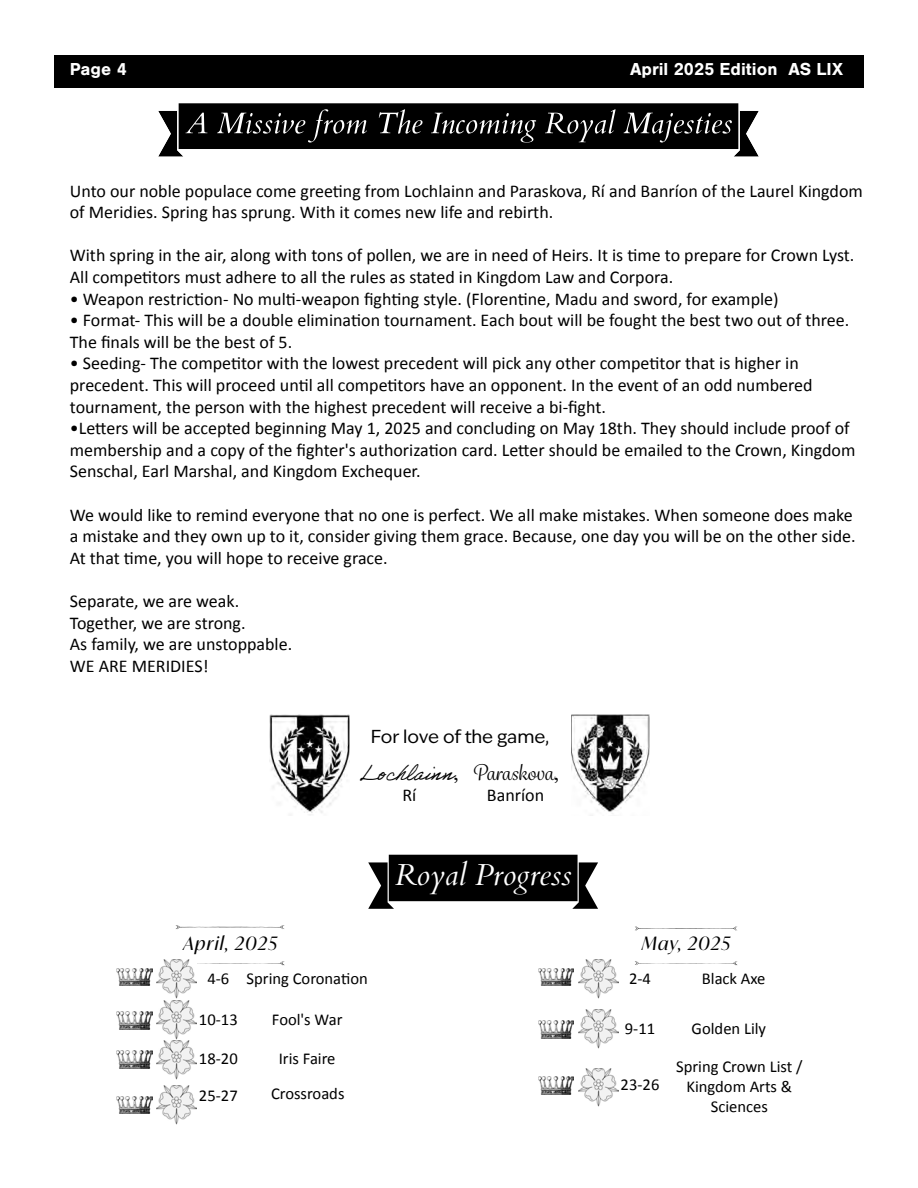
<style>
.page{position:relative;width:918px;height:1188px;background:#fff}
.page>*{position:absolute;margin:0;border:0;box-sizing:border-box;transform-origin:0 0}
.t1{font:italic 30.45px "Cardo";color:#fff}
.t2{font:21px "Adobe Handwriting Ernie";color:#000}
.t3{font:21px "Grafolita Script";color:#000}
.t4{font:italic 18.45px "Ivy Mode";letter-spacing:.07em;color:#000}
.t5{font:18px/21.6px "Calibri";color:#000}
.t6{font:700 18px "Nimbus San";color:#fff}
.t7{font:18px "Ivy Epic";letter-spacing:-.01em;color:#000}
.t8{font:16.65px/20.2px "Calibri";color:#000;text-align:center}
.s1{font-family:"Garamond ATF Subhead";font-weight:700;font-size:18px}
</style>
<div class="page">
<div style="left:54px;top:55px;width:810px;height:32px;background:#000"></div>
<svg style="left:178px;top:103px;width:561px;height:46px;background:#191919"></svg>
<svg style="left:368px;top:855px;width:230px;height:54px"></svg>
<img style="left:269px;top:714px;width:81px;height:101px">
<svg style="left:176px;top:925px;width:108px;height:40px"></svg>
<svg style="left:635px;top:926px;width:102px;height:39px"></svg>
<img style="left:156px;top:960px;width:41px;height:39px">
<img style="left:578px;top:960px;width:41px;height:39px">
<img style="left:538px;top:968px;width:35px;height:18px">
<img style="left:117px;top:968px;width:35px;height:18px">
<img style="left:117px;top:1012px;width:35px;height:17px">
<img style="left:156px;top:1001px;width:41px;height:79px">
<img style="left:117px;top:1051px;width:35px;height:17px">
<img style="left:538px;top:1021px;width:35px;height:17px">
<img style="left:578px;top:1009px;width:41px;height:40px">
<img style="left:117px;top:1096px;width:35px;height:18px">
<img style="left:156px;top:1085px;width:41px;height:40px">
<img style="left:538px;top:1077px;width:35px;height:17px">
<img style="left:578px;top:1068px;width:41px;height:39px">
<img style="left:571px;top:714px;width:79px;height:102px">
<p class="t6" style="left:70px;top:59px;width:58px">Page 4</p>
<p class="t6" style="left:630px;top:59px;width:214px">April 2025 Edition AS LIX</p>
<p class="t5" style="left:70px;top:179px;width:795px">Unto our noble populace come greeting from Lochlainn and Paraskova, Rí and Banríon of the Laurel Kingdom of Meridies. Spring has sprung. With it comes new life and rebirth.</p>
<p class="t5" style="left:70px;top:244px;width:786px">With spring in the air, along with tons of pollen, we are in need of Heirs. It is time to prepare for Crown Lyst.<br>All competitors must adhere to all the rules as stated in Kingdom Law and Corpora.</p>
<p class="t5" style="left:70px;top:287px;width:710px">• Weapon restriction- No multi-weapon fighting style. (Florentine, Madu and sword, for example)</p>
<p class="t5" style="left:70px;top:309px;width:781px">• Format- This will be a double elimination tournament. Each bout will be fought the best two out of three.<br>The finals will be the best of 5.</p>
<p class="t5" style="left:70px;top:352px;width:744px">• Seeding- The competitor with the lowest precedent will pick any other competitor that is higher in precedent. This will proceed until all competitors have an opponent. In the event of an odd numbered tournament, the person with the highest precedent will receive a bi-fight.</p>
<p class="t5" style="left:70px;top:417px;width:787px">•Letters will be accepted beginning May 1, 2025 and concluding on May 18th. They should include proof of membership and a copy of the fighter's authorization card. Letter should be emailed to the Crown, Kingdom<br>Senschal, Earl Marshal, and Kingdom Exchequer.</p>
<p class="t5" style="left:70px;top:503px;width:787px">We would like to remind everyone that no one is perfect. We all make mistakes. When someone does make a mistake and they own up to it, consider giving them grace. Because, one day you will be on the other side.<br>At that time, you will hope to receive grace.</p>
<p class="t5" style="left:70px;top:590px;width:224px">Separate, we are weak.<br>Together, we are strong.<br>As family, we are unstoppable.<br>WE ARE MERIDIES!</p>
<p class="t7" style="left:371px;top:725px;width:180px">For love of the game,</p>
<p class="t2" style="left:360px;top:760px;width:100px">Lochlainn<span class="s1">,</span></p>
<p class="t5" style="left:402px;top:784px;width:15px">Rí</p>
<p class="t3" style="left:472px;top:759px;width:88px">Paraskova<span class="s1">,</span></p>
<p class="t5" style="left:487px;top:784px;width:59px">Banríon</p>
<h1 class="t1" style="left:395px;top:857px;width:178px">Royal Progress</h1>
<p class="t4" style="left:183px;top:931px;width:95px">April, 2025</p>
<p class="t4" style="left:642px;top:931px;width:90px">May, 2025</p>
<p class="t8" style="left:207px;top:968px;width:162px">4-6 Spring Coronation</p>
<p class="t8" style="left:629px;top:968px;width:23px">2-4</p>
<p class="t8" style="left:702px;top:968px;width:65px">Black Axe</p>
<p class="t8" style="left:199px;top:1009px;width:40px">10-13</p>
<p class="t8" style="left:272px;top:1009px;width:72px">Fool's War</p>
<p class="t8" style="left:199px;top:1048px;width:40px">18-20</p>
<p class="t8" style="left:279px;top:1048px;width:58px">Iris Faire</p>
<p class="t8" style="left:621px;top:1074px;width:40px">23-26</p>
<p class="t8" style="left:625px;top:1018px;width:32px">9-11</p>
<p class="t8" style="left:692px;top:1018px;width:76px">Golden Lily</p>
<p class="t8" style="left:676px;top:1056px;width:128px">Spring Crown List /<br>Kingdom Arts &amp;<br>Sciences</p>
<p class="t8" style="left:199px;top:1085px;width:40px">25-27</p>
<p class="t8" style="left:271px;top:1083px;width:75px">Crossroads</p>
</div>
